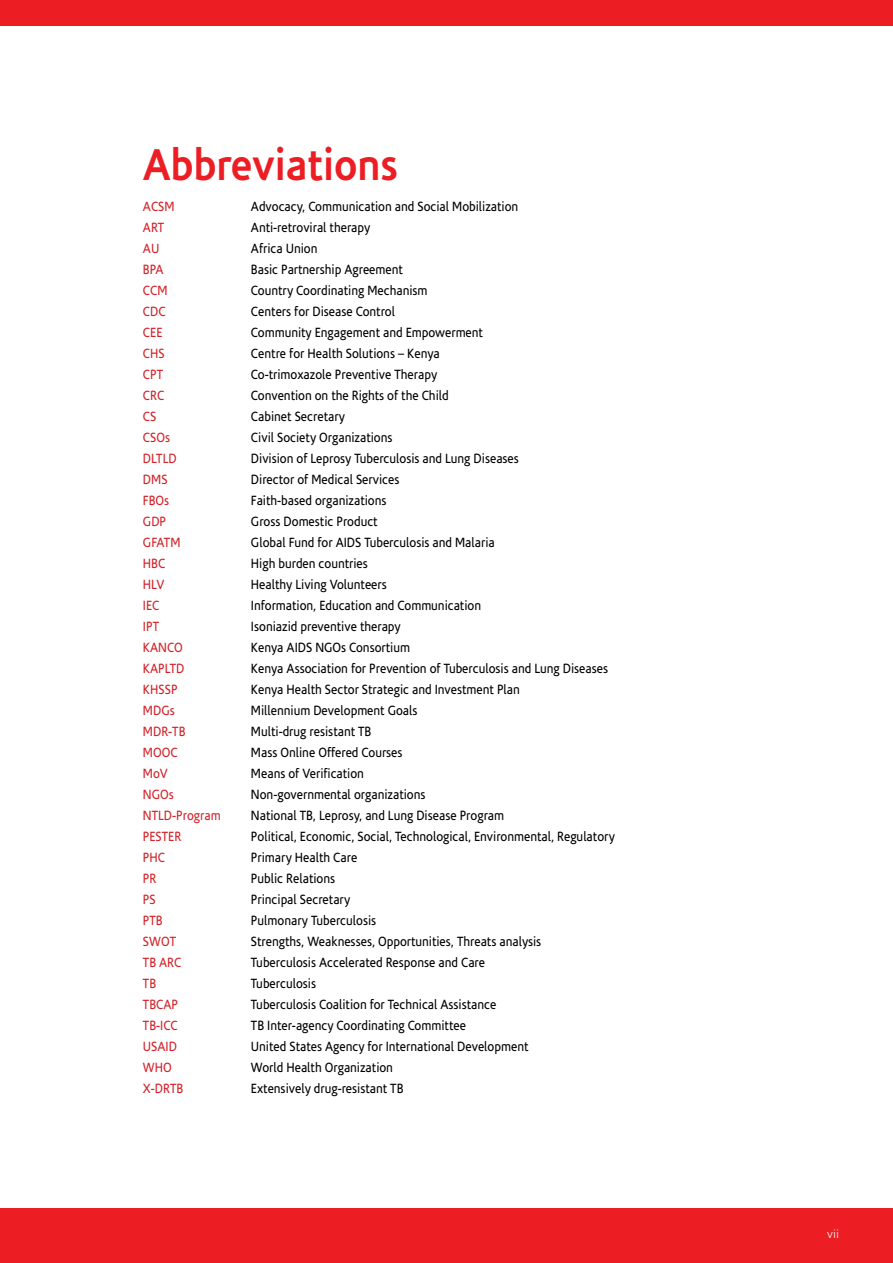
<style>
.page{position:relative;width:893px;height:1263px;background:#fff}
.page>*{position:absolute;margin:0;border:0;box-sizing:border-box;transform-origin:0 0}
.t1{font:700 45px "Corisande";color:#ed1d24;scale:.9 1}
.t2{font:13.5px "Corisande";color:#000;scale:.9 1}
.t3{font:13.5px "Corisande";color:#d2232a;scale:.9 1}
.t4{font:300 12px "Corisande";color:#fff}
</style>
<div class="page">
<div style="left:0;top:1209px;width:893px;height:54px;background:#ed1d24"></div>
<div style="left:0;top:0;width:893px;height:26px;background:#ed1d24"></div>
<h1 class="t1" style="left:143px;top:139px;width:285px">Abbreviations</h1>
<p class="t3" style="left:143px;top:199px;width:37px">ACSM</p>
<p class="t2" style="left:251px;top:199px;width:299px">Advocacy, Communication and Social Mobilization</p>
<p class="t3" style="left:143px;top:220px;width:25px">ART</p>
<p class="t2" style="left:251px;top:220px;width:134px">Anti-retroviral therapy</p>
<p class="t3" style="left:143px;top:241px;width:20px">AU</p>
<p class="t2" style="left:251px;top:241px;width:75px">Africa Union</p>
<p class="t3" style="left:143px;top:262px;width:24px">BPA</p>
<p class="t2" style="left:251px;top:262px;width:170px">Basic Partnership Agreement</p>
<p class="t3" style="left:143px;top:283px;width:29px">CCM</p>
<p class="t2" style="left:251px;top:283px;width:198px">Country Coordinating Mechanism</p>
<p class="t3" style="left:143px;top:304px;width:27px">CDC</p>
<p class="t2" style="left:251px;top:304px;width:162px">Centers for Disease Control</p>
<p class="t3" style="left:143px;top:325px;width:23px">CEE</p>
<p class="t2" style="left:251px;top:325px;width:259px">Community Engagement and Empowerment</p>
<p class="t3" style="left:143px;top:346px;width:26px">CHS</p>
<p class="t2" style="left:251px;top:346px;width:211px">Centre for Health Solutions – Kenya</p>
<p class="t3" style="left:143px;top:367px;width:24px">CPT</p>
<p class="t2" style="left:251px;top:367px;width:208px">Co-trimoxazole Preventive Therapy</p>
<p class="t3" style="left:143px;top:388px;width:25px">CRC</p>
<p class="t2" style="left:251px;top:388px;width:221px">Convention on the Rights of the Child</p>
<p class="t3" style="left:143px;top:409px;width:17px">CS</p>
<p class="t2" style="left:251px;top:409px;width:106px">Cabinet Secretary</p>
<p class="t3" style="left:143px;top:430px;width:32px">CSOs</p>
<p class="t2" style="left:251px;top:430px;width:159px">Civil Society Organizations</p>
<p class="t3" style="left:143px;top:451px;width:39px">DLTLD</p>
<p class="t2" style="left:251px;top:451px;width:299px">Division of Leprosy Tuberculosis and Lung Diseases</p>
<p class="t3" style="left:143px;top:472px;width:29px">DMS</p>
<p class="t2" style="left:251px;top:472px;width:166px">Director of Medical Services</p>
<p class="t3" style="left:143px;top:493px;width:31px">FBOs</p>
<p class="t2" style="left:251px;top:493px;width:152px">Faith-based organizations</p>
<p class="t3" style="left:143px;top:514px;width:27px">GDP</p>
<p class="t2" style="left:251px;top:514px;width:142px">Gross Domestic Product</p>
<p class="t3" style="left:143px;top:535px;width:43px">GFATM</p>
<p class="t2" style="left:251px;top:535px;width:272px">Global Fund for AIDS Tuberculosis and Malaria</p>
<p class="t3" style="left:143px;top:556px;width:26px">HBC</p>
<p class="t2" style="left:251px;top:556px;width:131px">High burden countries</p>
<p class="t3" style="left:143px;top:577px;width:25px">HLV</p>
<p class="t2" style="left:251px;top:577px;width:152px">Healthy Living Volunteers</p>
<p class="t3" style="left:143px;top:598px;width:20px">IEC</p>
<p class="t2" style="left:251px;top:598px;width:257px">Information, Education and Communication</p>
<p class="t3" style="left:143px;top:619px;width:19px">IPT</p>
<p class="t2" style="left:251px;top:619px;width:168px">Isoniazid preventive therapy</p>
<p class="t3" style="left:143px;top:640px;width:46px">KANCO</p>
<p class="t2" style="left:251px;top:640px;width:178px">Kenya AIDS NGOs Consortium</p>
<p class="t3" style="left:143px;top:661px;width:48px">KAPLTD</p>
<p class="t2" style="left:251px;top:661px;width:398px">Kenya Association for Prevention of Tuberculosis and Lung Diseases</p>
<p class="t3" style="left:143px;top:682px;width:40px">KHSSP</p>
<p class="t2" style="left:251px;top:682px;width:300px">Kenya Health Sector Strategic and Investment Plan</p>
<p class="t3" style="left:143px;top:703px;width:37px">MDGs</p>
<p class="t2" style="left:251px;top:703px;width:187px">Millennium Development Goals</p>
<p class="t3" style="left:143px;top:724px;width:49px">MDR-TB</p>
<p class="t2" style="left:251px;top:724px;width:135px">Multi-drug resistant TB</p>
<p class="t3" style="left:143px;top:745px;width:40px">MOOC</p>
<p class="t2" style="left:251px;top:745px;width:170px">Mass Online Offered Courses</p>
<p class="t3" style="left:143px;top:766px;width:29px">MoV</p>
<p class="t2" style="left:251px;top:766px;width:127px">Means of Verification</p>
<p class="t3" style="left:143px;top:787px;width:36px">NGOs</p>
<p class="t2" style="left:251px;top:787px;width:195px">Non-governmental organizations</p>
<p class="t3" style="left:143px;top:808px;width:88px">NTLD-Program</p>
<p class="t2" style="left:251px;top:808px;width:283px">National TB, Leprosy, and Lung Disease Program</p>
<p class="t3" style="left:143px;top:829px;width:44px">PESTER</p>
<p class="t2" style="left:251px;top:829px;width:406px">Political, Economic, Social, Technological, Environmental, Regulatory</p>
<p class="t3" style="left:143px;top:850px;width:26px">PHC</p>
<p class="t2" style="left:251px;top:850px;width:120px">Primary Health Care</p>
<p class="t3" style="left:143px;top:871px;width:16px">PR</p>
<p class="t2" style="left:251px;top:871px;width:95px">Public Relations</p>
<p class="t3" style="left:143px;top:892px;width:16px">PS</p>
<p class="t2" style="left:251px;top:892px;width:112px">Principal Secretary</p>
<p class="t3" style="left:143px;top:913px;width:23px">PTB</p>
<p class="t2" style="left:251px;top:913px;width:141px">Pulmonary Tuberculosis</p>
<p class="t3" style="left:143px;top:934px;width:38px">SWOT</p>
<p class="t2" style="left:251px;top:934px;width:324px">Strengths, Weaknesses, Opportunities, Threats analysis</p>
<p class="t3" style="left:143px;top:955px;width:44px">TB ARC</p>
<p class="t2" style="left:251px;top:955px;width:262px">Tuberculosis Accelerated Response and Care</p>
<p class="t3" style="left:143px;top:976px;width:16px">TB</p>
<p class="t2" style="left:251px;top:976px;width:74px">Tuberculosis</p>
<p class="t3" style="left:143px;top:997px;width:40px">TBCAP</p>
<p class="t2" style="left:251px;top:997px;width:274px">Tuberculosis Coalition for Technical Assistance</p>
<p class="t3" style="left:143px;top:1018px;width:40px">TB-ICC</p>
<p class="t2" style="left:251px;top:1018px;width:240px">TB Inter-agency Coordinating Committee</p>
<p class="t3" style="left:143px;top:1039px;width:39px">USAID</p>
<p class="t2" style="left:251px;top:1039px;width:310px">United States Agency for International Development</p>
<p class="t3" style="left:143px;top:1060px;width:33px">WHO</p>
<p class="t2" style="left:251px;top:1060px;width:159px">World Health Organization</p>
<p class="t3" style="left:143px;top:1081px;width:46px">X-DRTB</p>
<p class="t2" style="left:251px;top:1081px;width:171px">Extensively drug-resistant TB</p>
<p class="t4" style="left:827px;top:1227px;width:13px">vii</p>
</div>
